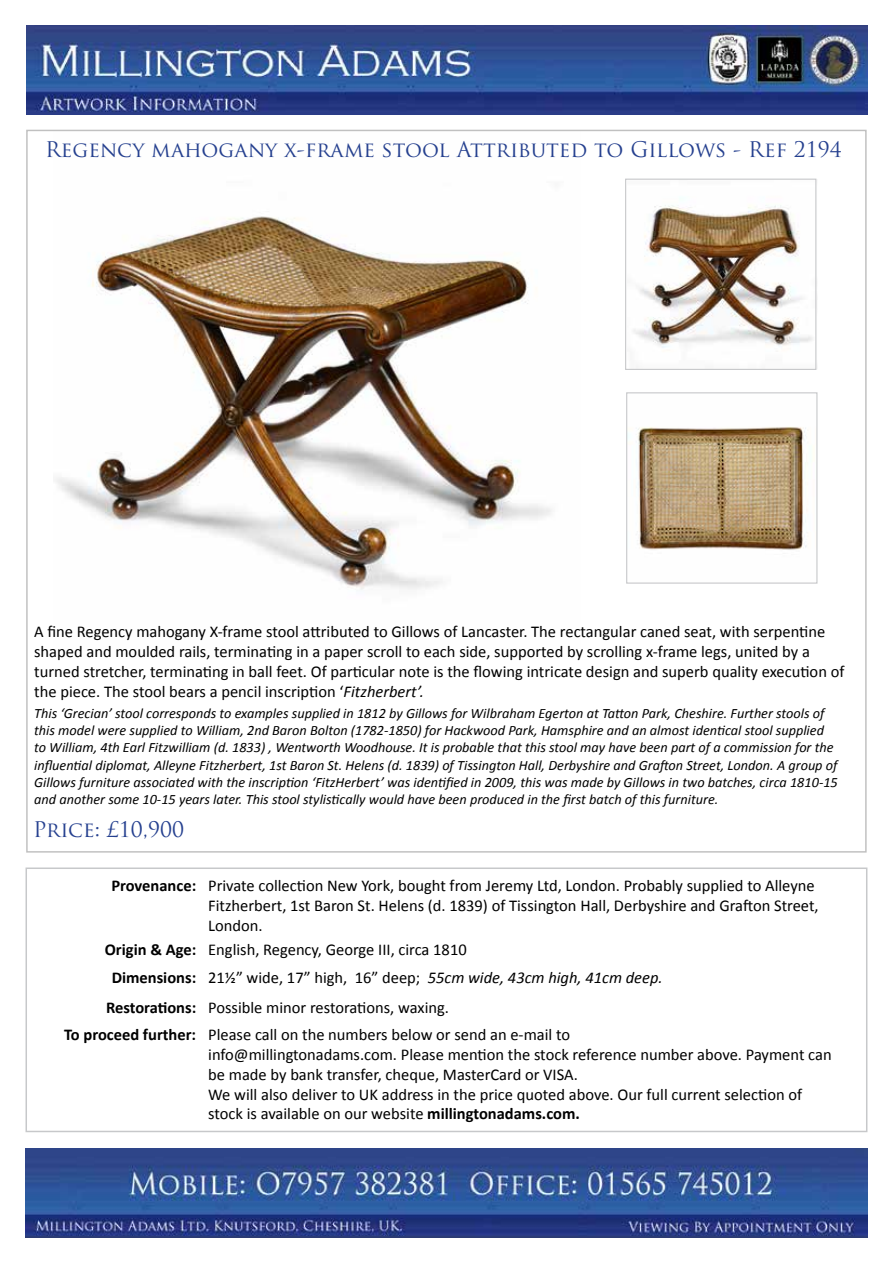
<style>
.page{position:relative;width:893px;height:1263px;background:#fff}
.page>*{position:absolute;margin:0;border:0;box-sizing:border-box;transform-origin:0 0}
.t1{font:21px "Trajan Pro";color:#25408f}
.t2{font:16.5px/19.8px "Calibri";color:#000}
.t3{font:italic 16.5px "Calibri";color:#000}
.t4{font:italic 14.25px/17.1px "Calibri";color:#000}
.s1{font-style:italic}
.s2{font-weight:700}
.s3{font-weight:700;font-style:normal}
.s4{font-style:normal}
</style>
<div class="page">
<img style="left:628px;top:427px;width:179px;height:123px">
<img style="left:633px;top:180px;width:184px;height:190px">
<img style="left:55px;top:216px;width:497px;height:374px">
<img style="left:26px;top:1149px;width:842px;height:88px">
<div style="left:626px;top:392px;width:191px;height:192px;border:1px solid #c7c8ca"></div>
<div style="left:26px;top:867px;width:841px;height:265px;border:2px solid #c7c8ca"></div>
<img style="left:27px;top:26px;width:840px;height:88px">
<div style="left:625px;top:179px;width:191px;height:191px;border:1px solid #c7c8ca"></div>
<p class="t1" style="left:45px;top:136px;width:798px">Regency mahogany x-frame stool Attributed to Gillows - Ref 2194</p>
<p class="t2" style="left:34px;top:622px;width:812px">A fine Regency mahogany X-frame stool attributed to Gillows of Lancaster. The rectangular caned seat, with serpentine shaped and moulded rails, terminating in a paper scroll to each side, supported by scrolling x-frame legs, united by a turned stretcher, terminating in ball feet. Of particular note is the flowing intricate design and superb quality execution of the piece. The stool bears a pencil inscription ‘<span class="s1">Fitzherbert’.</span></p>
<p class="t4" style="left:34px;top:704px;width:805px">This ‘Grecian’ stool corresponds to examples supplied in 1812 by Gillows for Wilbraham Egerton at Tatton Park, Cheshire. Further stools of this model were supplied to William, 2nd Baron Bolton (1782-1850) for Hackwood Park, Hamsphire and an almost identical stool supplied to William, 4th Earl Fitzwilliam (d. 1833) , Wentworth Woodhouse. It is probable that this stool may have been part of a commission for the influential diplomat, Alleyne Fitzherbert, 1st Baron St. Helens (d. 1839) of Tissington Hall, Derbyshire and Grafton Street, London. A group of Gillows furniture associated with the inscription ‘FitzHerbert’ was identified in 2009, this was made by Gillows in two batches, circa 1810-15 and another some 10-15 years later. This stool stylistically would have been produced in the first batch of this furniture.</p>
<p class="t1" style="left:33px;top:816px;width:152px">Price: £10,900</p>
<p class="t2" style="left:208px;top:876px;width:612px;text-indent:-97px"><span class="s2">Provenance:</span> Private collection New York, bought from Jeremy Ltd, London. Probably supplied to Alleyne<br>Fitzherbert, 1st Baron St. Helens (d. 1839) of Tissington Hall, Derbyshire and Grafton Street,<br>London.</p>
<p class="t2" style="left:105px;top:940px;width:363px"><span class="s2">Origin &amp; Age:</span> English, Regency, George III, circa 1810</p>
<p class="t3" style="left:112px;top:967px;width:552px"><span class="s3">Dimensions:</span> <span class="s4">21½” wide, 17” high, 16” deep;</span> 55cm wide, 43cm high, 41cm deep.</p>
<p class="t2" style="left:106px;top:997px;width:344px"><span class="s2">Restorations:</span> Possible minor restorations, waxing.</p>
<p class="t2" style="left:208px;top:1025px;width:625px;text-indent:-144px"><span class="s2">To proceed further:</span> Please call on the numbers below or send an e-mail to<br>info@millingtonadams.com. Please mention the stock reference number above. Payment can be made by bank transfer, cheque, MasterCard or VISA.<br>We will also deliver to UK address in the price quoted above. Our full current selection of stock is available on our website <span class="s2">millingtonadams.com.</span></p>
</div>
